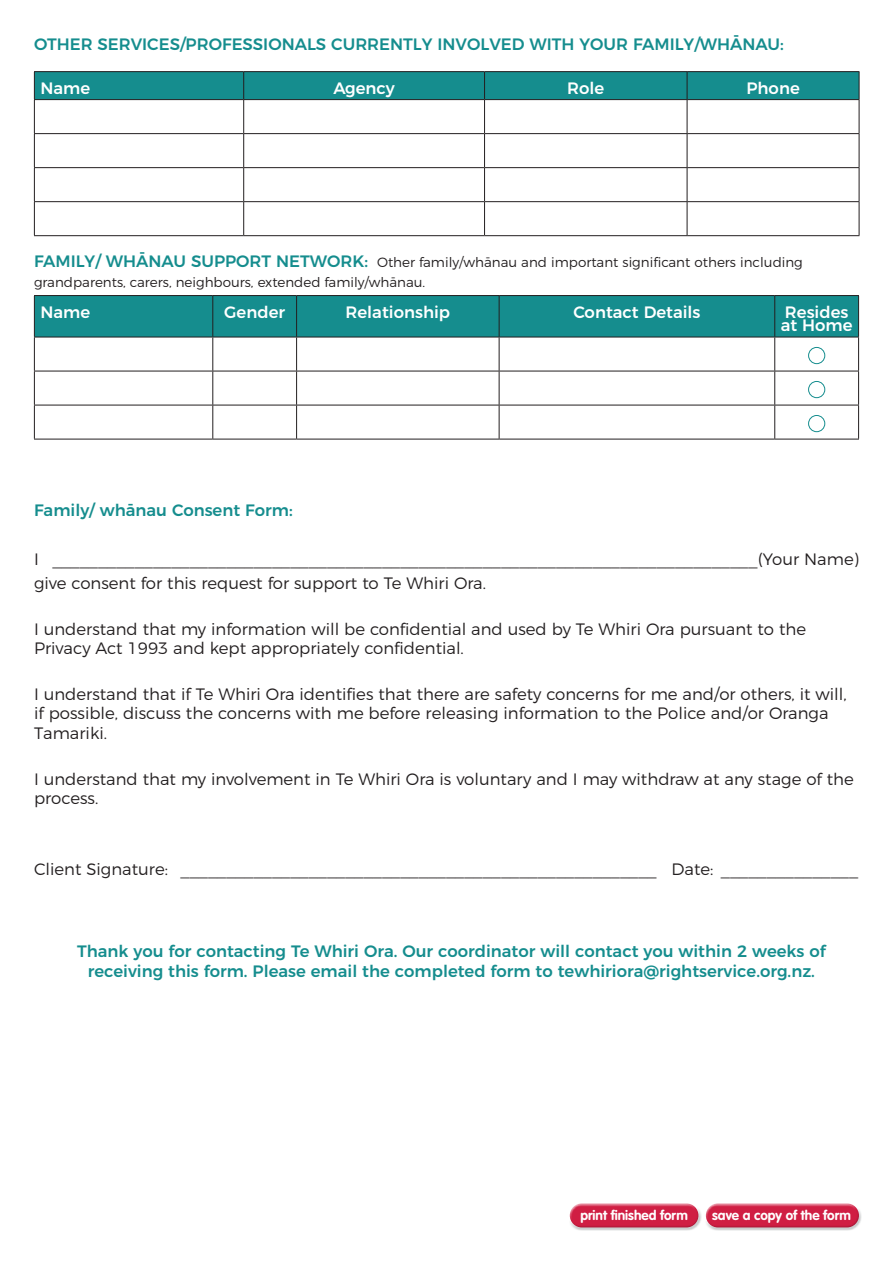
<style>
.page{position:relative;width:893px;height:1263px;background:#fff}
.page>*{position:absolute;margin:0;border:0;box-sizing:border-box;transform-origin:0 0}
.text{font:300 16.5px/19.8px "Montserrat";color:#231f20}
.Sub_heading{font:500 16.5px/19.8px "Montserrat";color:#158d8e;text-align:center}
.t1{font:500 16.5px/13.5px "Montserrat";color:#fff}
.line{font:500 16.5px "Montserrat";color:#158d8e}
.Sub_heading-2{font:300 13.5px/19.8px "Montserrat";color:#231f20}
.t2{font:700 13.5px "VAG Rounded";color:#fff}
.s1{font-weight:500;font-size:16.5px;color:#158d8e}
</style>
<div class="page">
<div style="left:567px;top:1201px;width:132px;height:21px;background:#fff;opacity:.75"></div>
<div style="left:569px;top:1207px;width:133px;height:23px;background:#7e8083;opacity:.4"></div>
<div style="left:703px;top:1201px;width:157px;height:21px;background:#fff;opacity:.75"></div>
<div style="left:705px;top:1207px;width:157px;height:23px;background:#7e8083;opacity:.4"></div>
<hr style="left:34px;top:71px;width:210px;height:1px;background:#231f20">
<hr style="left:244px;top:71px;width:241px;height:1px;background:#231f20">
<hr style="left:485px;top:71px;width:202px;height:1px;background:#231f20">
<hr style="left:687px;top:71px;width:172px;height:1px;background:#231f20">
<div style="left:34px;top:72px;width:826px;height:28px;background:#158d8e"></div>
<hr style="left:34px;top:99px;width:210px;height:1px;background:#231f20">
<hr style="left:34px;top:100px;width:1px;height:33px;background:#231f20">
<hr style="left:244px;top:99px;width:241px;height:1px;background:#231f20">
<hr style="left:243px;top:100px;width:1px;height:33px;background:#231f20">
<hr style="left:485px;top:99px;width:202px;height:1px;background:#231f20">
<hr style="left:484px;top:100px;width:1px;height:33px;background:#231f20">
<hr style="left:687px;top:99px;width:172px;height:1px;background:#231f20">
<hr style="left:687px;top:100px;width:1px;height:33px;background:#231f20">
<hr style="left:859px;top:100px;width:1px;height:33px;background:#231f20">
<hr style="left:34px;top:133px;width:210px;height:1px;background:#231f20">
<hr style="left:34px;top:134px;width:1px;height:33px;background:#231f20">
<hr style="left:244px;top:133px;width:241px;height:1px;background:#231f20">
<hr style="left:243px;top:134px;width:1px;height:33px;background:#231f20">
<hr style="left:485px;top:133px;width:202px;height:1px;background:#231f20">
<hr style="left:484px;top:134px;width:1px;height:33px;background:#231f20">
<hr style="left:687px;top:133px;width:172px;height:1px;background:#231f20">
<hr style="left:687px;top:134px;width:1px;height:33px;background:#231f20">
<hr style="left:859px;top:134px;width:1px;height:33px;background:#231f20">
<hr style="left:34px;top:167px;width:210px;height:1px;background:#231f20">
<hr style="left:34px;top:168px;width:1px;height:33px;background:#231f20">
<hr style="left:244px;top:167px;width:241px;height:1px;background:#231f20">
<hr style="left:243px;top:168px;width:1px;height:33px;background:#231f20">
<hr style="left:485px;top:167px;width:202px;height:1px;background:#231f20">
<hr style="left:484px;top:168px;width:1px;height:33px;background:#231f20">
<hr style="left:687px;top:167px;width:172px;height:1px;background:#231f20">
<hr style="left:687px;top:168px;width:1px;height:33px;background:#231f20">
<hr style="left:859px;top:168px;width:1px;height:33px;background:#231f20">
<hr style="left:34px;top:201px;width:210px;height:1px;background:#231f20">
<hr style="left:34px;top:202px;width:1px;height:33px;background:#231f20">
<hr style="left:244px;top:201px;width:241px;height:1px;background:#231f20">
<hr style="left:243px;top:202px;width:1px;height:33px;background:#231f20">
<hr style="left:485px;top:201px;width:202px;height:1px;background:#231f20">
<hr style="left:484px;top:202px;width:1px;height:33px;background:#231f20">
<hr style="left:687px;top:201px;width:172px;height:1px;background:#231f20">
<hr style="left:687px;top:202px;width:1px;height:33px;background:#231f20">
<hr style="left:859px;top:202px;width:1px;height:33px;background:#231f20">
<hr style="left:34px;top:235px;width:210px;height:1px;background:#231f20">
<hr style="left:244px;top:235px;width:241px;height:1px;background:#231f20">
<hr style="left:485px;top:235px;width:202px;height:1px;background:#231f20">
<hr style="left:687px;top:235px;width:172px;height:1px;background:#231f20">
<div style="left:35px;top:296px;width:823px;height:41px;background:#158d8e"></div>
<hr style="left:34px;top:295px;width:179px;height:1px;background:#231f20">
<hr style="left:34px;top:296px;width:1px;height:41px;background:#231f20">
<hr style="left:213px;top:295px;width:84px;height:1px;background:#231f20">
<hr style="left:212px;top:296px;width:1px;height:41px;background:#231f20">
<hr style="left:297px;top:295px;width:202px;height:1px;background:#231f20">
<hr style="left:296px;top:296px;width:1px;height:41px;background:#231f20">
<hr style="left:499px;top:295px;width:276px;height:1px;background:#231f20">
<hr style="left:499px;top:296px;width:1px;height:41px;background:#231f20">
<hr style="left:775px;top:295px;width:84px;height:1px;background:#231f20">
<hr style="left:774px;top:296px;width:1px;height:41px;background:#231f20">
<hr style="left:858px;top:296px;width:1px;height:41px;background:#231f20">
<hr style="left:34px;top:337px;width:179px;height:1px;background:#231f20">
<hr style="left:34px;top:337px;width:1px;height:34px;background:#231f20">
<hr style="left:213px;top:337px;width:84px;height:1px;background:#231f20">
<hr style="left:212px;top:337px;width:1px;height:34px;background:#231f20">
<hr style="left:297px;top:337px;width:202px;height:1px;background:#231f20">
<hr style="left:296px;top:337px;width:1px;height:34px;background:#231f20">
<hr style="left:499px;top:337px;width:276px;height:1px;background:#231f20">
<hr style="left:499px;top:337px;width:1px;height:34px;background:#231f20">
<hr style="left:775px;top:337px;width:84px;height:1px;background:#231f20">
<hr style="left:774px;top:337px;width:1px;height:34px;background:#231f20">
<hr style="left:858px;top:337px;width:1px;height:34px;background:#231f20">
<hr style="left:34px;top:371px;width:179px;height:1px;background:#231f20">
<hr style="left:34px;top:371px;width:1px;height:34px;background:#231f20">
<hr style="left:213px;top:371px;width:84px;height:1px;background:#231f20">
<hr style="left:212px;top:371px;width:1px;height:34px;background:#231f20">
<hr style="left:297px;top:371px;width:202px;height:1px;background:#231f20">
<hr style="left:296px;top:371px;width:1px;height:34px;background:#231f20">
<hr style="left:499px;top:371px;width:276px;height:1px;background:#231f20">
<hr style="left:499px;top:371px;width:1px;height:34px;background:#231f20">
<hr style="left:775px;top:371px;width:84px;height:1px;background:#231f20">
<hr style="left:774px;top:371px;width:1px;height:34px;background:#231f20">
<hr style="left:858px;top:371px;width:1px;height:34px;background:#231f20">
<hr style="left:34px;top:405px;width:179px;height:1px;background:#231f20">
<hr style="left:34px;top:405px;width:1px;height:34px;background:#231f20">
<hr style="left:213px;top:405px;width:84px;height:1px;background:#231f20">
<hr style="left:212px;top:405px;width:1px;height:34px;background:#231f20">
<hr style="left:297px;top:405px;width:202px;height:1px;background:#231f20">
<hr style="left:296px;top:405px;width:1px;height:34px;background:#231f20">
<hr style="left:499px;top:405px;width:276px;height:1px;background:#231f20">
<hr style="left:499px;top:405px;width:1px;height:34px;background:#231f20">
<hr style="left:775px;top:405px;width:84px;height:1px;background:#231f20">
<hr style="left:774px;top:405px;width:1px;height:34px;background:#231f20">
<hr style="left:858px;top:405px;width:1px;height:34px;background:#231f20">
<hr style="left:34px;top:439px;width:179px;height:1px;background:#231f20">
<hr style="left:213px;top:439px;width:84px;height:1px;background:#231f20">
<hr style="left:297px;top:439px;width:202px;height:1px;background:#231f20">
<hr style="left:499px;top:439px;width:276px;height:1px;background:#231f20">
<hr style="left:775px;top:439px;width:84px;height:1px;background:#231f20">
<div style="left:808px;top:347px;width:17px;height:17px;border:1px solid #158d8e;border-radius:50%"></div>
<div style="left:808px;top:381px;width:17px;height:17px;border:1px solid #158d8e;border-radius:50%"></div>
<div style="left:808px;top:415px;width:17px;height:17px;border:1px solid #158d8e;border-radius:50%"></div>
<p class="Sub_heading" style="left:34px;top:33px;width:751px">OTHER SERVICES/PROFESSIONALS CURRENTLY INVOLVED WITH YOUR FAMILY/WHĀNAU:</p>
<p class="t1" style="left:40px;top:80px;width:51px">Name</p>
<p class="t1" style="left:333px;top:80px;width:63px">Agency</p>
<p class="t1" style="left:567px;top:80px;width:39px">Role</p>
<p class="t1" style="left:746px;top:80px;width:55px">Phone</p>
<p class="Sub_heading-2" style="left:34px;top:251px;width:770px"><span class="s1">FAMILY/ WHĀNAU SUPPORT NETWORK:</span> Other family/whānau and important significant others including grandparents, carers, neighbours, extended family/whānau.</p>
<p class="t1" style="left:40px;top:304px;width:51px">Name</p>
<p class="t1" style="left:224px;top:304px;width:62px">Gender</p>
<p class="t1" style="left:346px;top:304px;width:106px">Relationship</p>
<p class="t1" style="left:573px;top:304px;width:129px">Contact Details</p>
<p class="t1" style="left:781px;top:304px;width:73px">Resides at Home</p>
<p class="line" style="left:34px;top:496px;width:260px">Family/ whānau Consent Form:</p>
<p class="text" style="left:34px;top:548px;width:826px">I _____________________________________________________________________________(Your Name)</p>
<p class="text" style="left:34px;top:572px;width:453px">give consent for this request for support to Te Whiri Ora.</p>
<p class="text" style="left:34px;top:617px;width:774px">I understand that my information will be confidential and used by Te Whiri Ora pursuant to the<br>Privacy Act 1993 and kept appropriately confidential.</p>
<p class="text" style="left:34px;top:682px;width:814px">I understand that if Te Whiri Ora identifies that there are safety concerns for me and/or others, it will, if possible, discuss the concerns with me before releasing information to the Police and/or Oranga<br>Tamariki.</p>
<p class="text" style="left:34px;top:767px;width:821px">I understand that my involvement in Te Whiri Ora is voluntary and I may withdraw at any stage of the process.</p>
<p class="text" style="left:34px;top:858px;width:826px">Client Signature: ____________________________________________________ Date: _______________</p>
<p class="Sub_heading" style="left:77px;top:940px;width:750px">Thank you for contacting Te Whiri Ora. Our coordinator will contact you within 2 weeks of receiving this form. Please email the completed form to tewhiriora@rightservice.org.nz.</p>
<p class="t2" style="left:580px;top:1208px;width:109px">print finished form</p>
<p class="t2" style="left:712px;top:1208px;width:140px">save a copy of the form</p>
</div>
